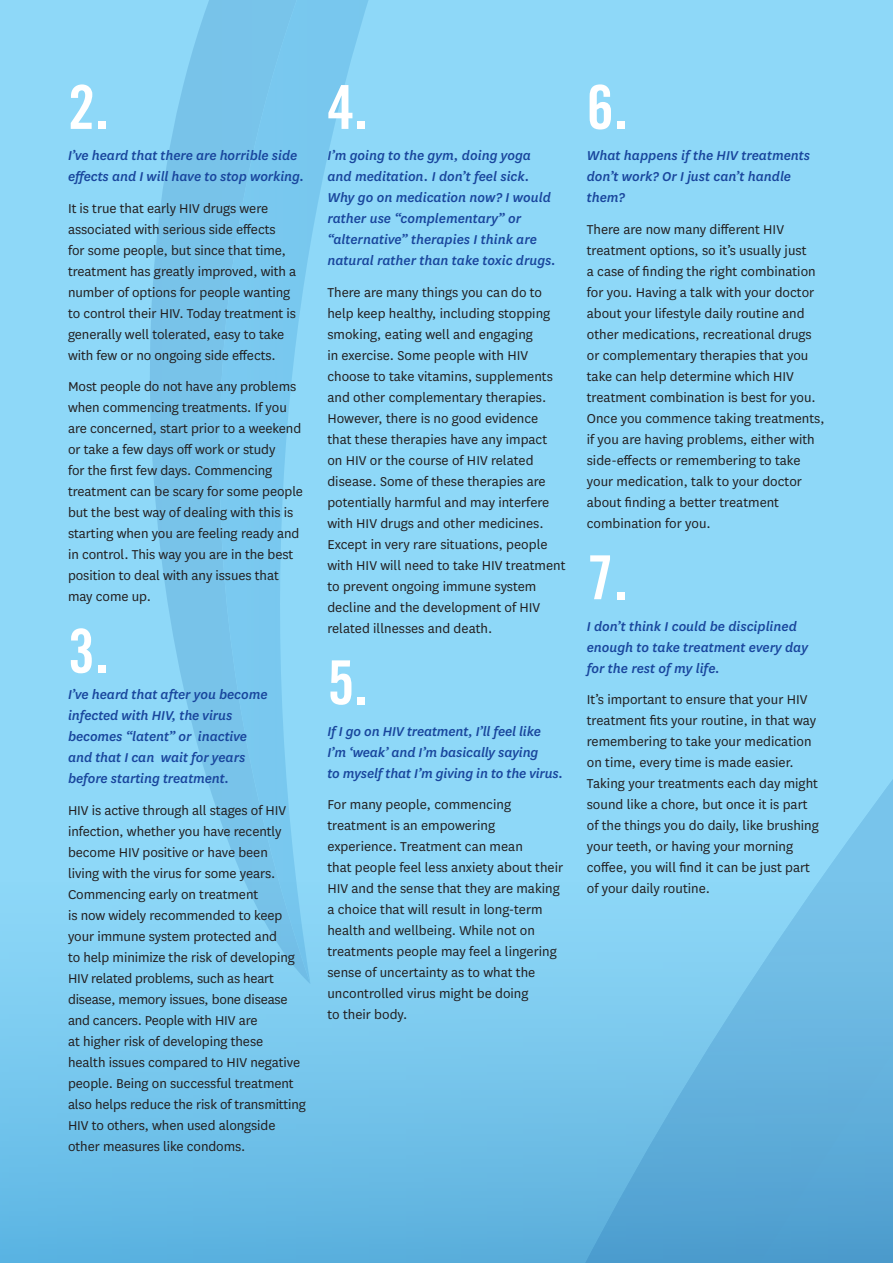
<style>
.page{position:relative;width:893px;height:1263px;background:#8ed8f8}
.page>*{position:absolute;margin:0;border:0;box-sizing:border-box;transform-origin:0 0}
.t1{font:60.75px "Trade Gothic LT Std Bd Cn 20";color:#fff}
.t2{font:15px/21px "National";color:#231f20}
.t3{font:italic 500 15px/21px "National";letter-spacing:-.005em;color:#19469d}
</style>
<div class="page">
<div style="left:0;top:862px;width:893px;height:401px;background:linear-gradient(to bottom,#92dbfa,#5cb2df)"></div>
<svg style="left:579px;top:779px;width:314px;height:484px"></svg>
<svg style="left:73px;top:138px;width:99px;height:846px"></svg>
<svg style="left:172px;top:0;width:200px;height:984px"></svg>
<h1 class="t1" style="left:68px;top:70px;width:42px">2.</h1>
<p class="t3" style="left:68px;top:145px;width:238px">I’ve heard that there are horrible side effects and I will have to stop working.</p>
<p class="t2" style="left:68px;top:197px;width:230px">It is true that early HIV drugs were associated with serious side effects<br>for some people, but since that time, treatment has greatly improved, with a number of options for people wanting to control their HIV. Today treatment is generally well tolerated, easy to take with few or no ongoing side effects.</p>
<p class="t2" style="left:68px;top:376px;width:236px">Most people do not have any problems when commencing treatments. If you are concerned, start prior to a weekend or take a few days off work or study<br>for the first few days. Commencing treatment can be scary for some people but the best way of dealing with this is starting when you are feeling ready and in control. This way you are in the best position to deal with any issues that may come up.</p>
<h1 class="t1" style="left:68px;top:614px;width:42px">3.</h1>
<p class="t3" style="left:68px;top:683px;width:201px">I’ve heard that after you become infected with HIV, the virus becomes “latent” or inactive and that I can wait for years before starting treatment.</p>
<p class="t2" style="left:68px;top:799px;width:240px">HIV is active through all stages of HIV infection, whether you have recently become HIV positive or have been<br>living with the virus for some years.<br>Commencing early on treatment<br>is now widely recommended to keep your immune system protected and<br>to help minimize the risk of developing HIV related problems, such as heart disease, memory issues, bone disease and cancers. People with HIV are<br>at higher risk of developing these<br>health issues compared to HIV negative people. Being on successful treatment also helps reduce the risk of transmitting HIV to others, when used alongside other measures like condoms.</p>
<h1 class="t1" style="left:327px;top:70px;width:42px">4.</h1>
<p class="t3" style="left:327px;top:145px;width:230px">I’m going to the gym, doing yoga and meditation. I don’t feel sick.<br>Why go on medication now? I would rather use “complementary” or “alternative” therapies I think are natural rather than take toxic drugs.</p>
<p class="t2" style="left:327px;top:281px;width:240px">There are many things you can do to help keep healthy, including stopping smoking, eating well and engaging<br>in exercise. Some people with HIV choose to take vitamins, supplements and other complementary therapies.<br>However, there is no good evidence that these therapies have any impact on HIV or the course of HIV related disease. Some of these therapies are potentially harmful and may interfere with HIV drugs and other medicines.<br>Except in very rare situations, people with HIV will need to take HIV treatment to prevent ongoing immune system decline and the development of HIV related illnesses and death.</p>
<h1 class="t1" style="left:327px;top:646px;width:42px">5.</h1>
<p class="t3" style="left:327px;top:720px;width:237px">If I go on HIV treatment, I’ll feel like<br>I’m ‘weak’ and I’m basically saying<br>to myself that I’m giving in to the virus.</p>
<p class="t2" style="left:327px;top:793px;width:237px">For many people, commencing treatment is an empowering experience. Treatment can mean<br>that people feel less anxiety about their<br>HIV and the sense that they are making a choice that will result in long-term health and wellbeing. While not on treatments people may feel a lingering sense of uncertainty as to what the uncontrolled virus might be doing<br>to their body.</p>
<h1 class="t1" style="left:587px;top:70px;width:42px">6.</h1>
<p class="t3" style="left:587px;top:145px;width:225px">What happens if the HIV treatments don’t work? Or I just can’t handle them?</p>
<p class="t2" style="left:587px;top:218px;width:239px">There are now many different HIV treatment options, so it’s usually just<br>a case of finding the right combination for you. Having a talk with your doctor about your lifestyle daily routine and other medications, recreational drugs or complementary therapies that you take can help determine which HIV treatment combination is best for you.<br>Once you commence taking treatments, if you are having problems, either with side-effects or remembering to take your medication, talk to your doctor about finding a better treatment combination for you.</p>
<h1 class="t1" style="left:587px;top:541px;width:42px">7.</h1>
<p class="t3" style="left:587px;top:615px;width:223px">I don’t think I could be disciplined enough to take treatment every day for the rest of my life.</p>
<p class="t2" style="left:587px;top:688px;width:234px">It’s important to ensure that your HIV treatment fits your routine, in that way remembering to take your medication on time, every time is made easier.<br>Taking your treatments each day might sound like a chore, but once it is part of the things you do daily, like brushing your teeth, or having your morning coffee, you will find it can be just part of your daily routine.</p>
</div>
